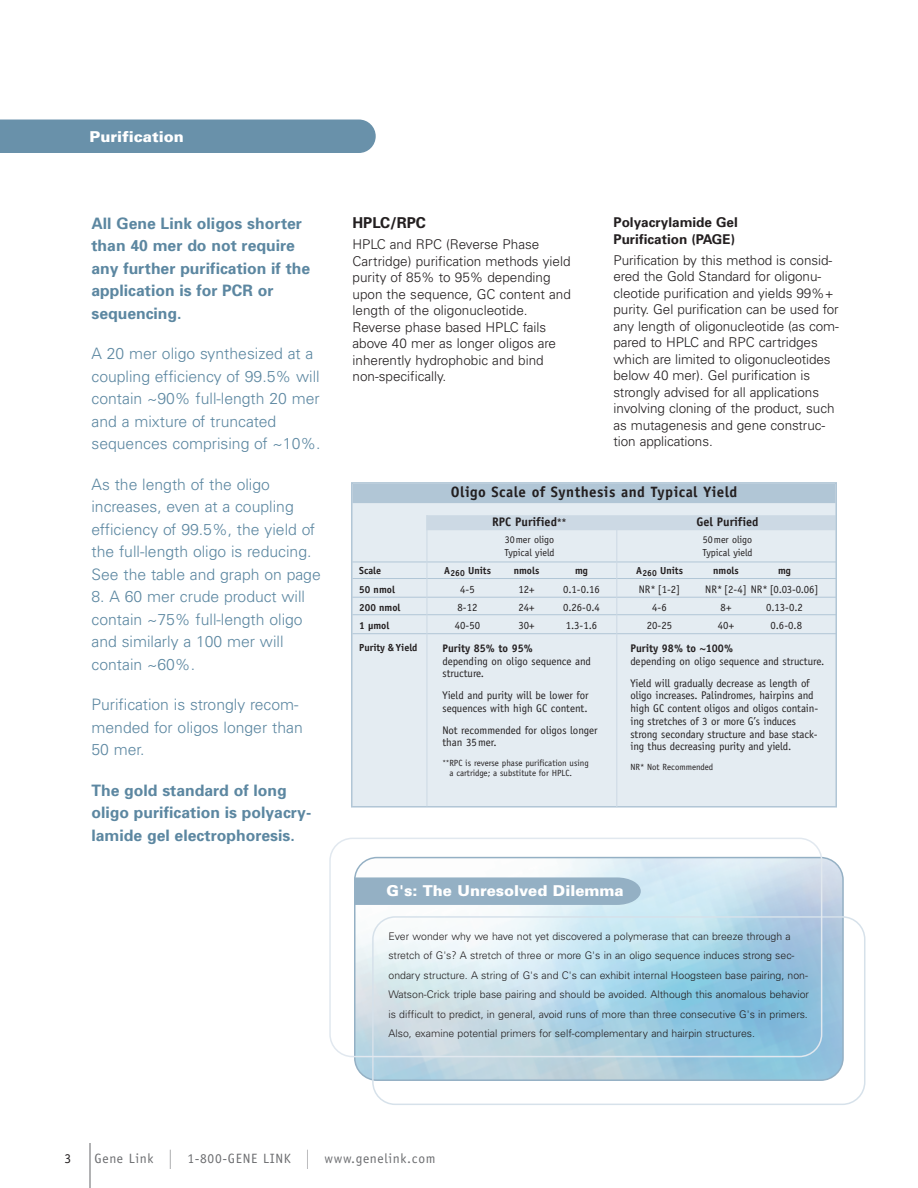
<style>
.page{position:relative;width:918px;height:1188px;background:#fff}
.page>*{position:absolute;margin:0;border:0;box-sizing:border-box;transform-origin:0 0}
.t1{font:300 15.75px/22.5px "Univers";color:#5c87a1}
.t2{font:700 15.75px/22.5px "Univers";color:#5c87a1}
.t3{font:900 15px "Univers";color:#fff}
.t4{font:700 15px "Officina Sans";letter-spacing:.03em;color:#231f20}
.t5{font:700 15px "Univers";color:#231f20}
.t6{font:300 13.5px/16.5px "Univers";letter-spacing:-.005em;color:#231f20}
.t7{font:13.5px "Officina Sans";letter-spacing:.05em;color:#6c6d70}
.t8{font:700 13.5px/16.5px "Univers";color:#231f20}
.t9{font:13.5px "Officina Sans";color:#231f20}
.t10{font:700 12.45px "Officina Sans";color:#231f20}
.t11{font:11.1px/12.8px "Officina Sans";letter-spacing:-.005em;color:#231f20}
.t12{font:700 11.1px "Officina Sans";color:#231f20}
.t13{font:10.95px "Officina Sans";color:#231f20}
.t14{font:300 10.5px/19.5px "Univers";color:#231f20}
.t15{font:700 10.2px "Officina Sans";color:#231f20}
.t16{font:10.2px "Officina Sans";color:#231f20}
.t17{font:9px/10.5px "Officina Sans";color:#231f20}
.s1{font-size:9.45px}
.s2{font-weight:700;font-size:10.95px}
.s3{font-weight:700}
.s4{font-size:7.5px}
.s5{font-family:"Helvetica Neue";font-weight:100;font-stretch:condensed;font-size:27px}
</style>
<div class="page">
<div style="left:0;top:120px;width:376px;height:33px;background:#6991aa"></div>
<hr style="left:89px;top:1143px;width:2px;height:45px;background:#6c6d70">
<div style="left:352px;top:483px;width:484px;height:324px;background:#e4ecf2"></div>
<div style="left:352px;top:484px;width:484px;height:19px;background:#b1c6d6"></div>
<div style="left:426px;top:515px;width:410px;height:15px;background:#ccd9e4"></div>
<div style="left:351px;top:482px;width:486px;height:326px;border:2px solid #b1c6d6"></div>
<hr style="left:352px;top:562px;width:485px;height:1px;background:#b1c6d6">
<hr style="left:352px;top:578px;width:485px;height:1px;background:#b1c6d6">
<hr style="left:352px;top:597px;width:485px;height:1px;background:#b1c6d6">
<hr style="left:352px;top:614px;width:485px;height:1px;background:#b1c6d6">
<hr style="left:352px;top:633px;width:485px;height:1px;background:#b1c6d6">
<hr style="left:616px;top:517px;width:1px;height:290px;background:#ccd9e4">
<hr style="left:427px;top:515px;width:1px;height:291px;background:#ccd9e4">
<svg style="left:372px;top:916px;width:493px;height:189px"></svg>
<svg style="left:329px;top:838px;width:493px;height:219px"></svg>
<div style="left:355px;top:877px;width:286px;height:28px;background:#94b0c4"></div>
<p class="t3" style="left:90px;top:132px;width:96px">Purification</p>
<p class="t2" style="left:92px;top:213px;width:220px">All Gene Link oligos shorter than 40 mer do not require any further purification if the application is for PCR or sequencing.</p>
<p class="t1" style="left:92px;top:344px;width:231px">A 20 mer oligo synthesized at a coupling efficiency of 99.5% will contain ~90% full-length 20 mer and a mixture of truncated sequences comprising of ~10%.</p>
<p class="t1" style="left:92px;top:474px;width:231px">As the length of the oligo increases, even at a coupling efficiency of 99.5%, the yield of the full-length oligo is reducing.<br>See the table and graph on page</p>
<p class="t1" style="left:92px;top:587px;width:215px">8. A 60 mer crude product will contain ~75% full-length oligo and similarly a 100 mer will contain ~60%.</p>
<p class="t1" style="left:92px;top:695px;width:213px">Purification is strongly recom&shy;mended for oligos longer than<br>50 mer.</p>
<p class="t2" style="left:92px;top:780px;width:221px">The gold standard of long oligo purification is polyacry&shy;lamide gel electrophoresis.</p>
<p class="t5" style="left:352px;top:217px;width:75px">HPLC/RPC</p>
<p class="t6" style="left:352px;top:238px;width:220px">HPLC and RPC (Reverse Phase<br>Cartridge) purification methods yield purity of 85% to 95% depending upon the sequence, GC content and length of the oligonucleotide.<br>Reverse phase based HPLC fails above 40 mer as longer oligos are inherently hydrophobic and bind non-specifically.</p>
<p class="t8" style="left:614px;top:215px;width:126px">Polyacrylamide Gel<br>Purification (PAGE)</p>
<p class="t6" style="left:614px;top:253px;width:227px">Purification by this method is consid&shy;ered the Gold Standard for oligonu&shy;cleotide purification and yields 99%+ purity. Gel purification can be used for any length of oligonucleotide (as com&shy;pared to HPLC and RPC cartridges which are limited to oligonucleotides below 40 mer). Gel purification is strongly advised for all applications involving cloning of the product, such as mutagenesis and gene construc&shy;tion applications.</p>
<p class="t4" style="left:451px;top:486px;width:288px">Oligo Scale of Synthesis and Typical Yield</p>
<p class="t10" style="left:492px;top:518px;width:76px">RPC Purified<span class="s1">**</span></p>
<p class="t10" style="left:696px;top:518px;width:64px">Gel Purified</p>
<p class="t16" style="left:505px;top:536px;width:51px">30mer oligo</p>
<p class="t16" style="left:703px;top:536px;width:51px">50mer oligo</p>
<p class="t16" style="left:504px;top:548px;width:52px">Typical yield</p>
<p class="t16" style="left:702px;top:548px;width:52px">Typical yield</p>
<p class="t15" style="left:359px;top:567px;width:23px">Scale</p>
<p class="t15" style="left:444px;top:567px;width:48px">A<sub>260</sub> Units</p>
<p class="t15" style="left:514px;top:567px;width:27px">nmols</p>
<p class="t15" style="left:575px;top:567px;width:14px">mg</p>
<p class="t15" style="left:636px;top:567px;width:48px">A<sub>260</sub> Units</p>
<p class="t15" style="left:713px;top:567px;width:27px">nmols</p>
<p class="t15" style="left:778px;top:567px;width:14px">mg</p>
<p class="t15" style="left:359px;top:585px;width:37px">50 nmol</p>
<p class="t13" style="left:460px;top:585px;width:16px">4-5</p>
<p class="t13" style="left:518px;top:585px;width:18px">12+</p>
<p class="t13" style="left:563px;top:585px;width:38px">0.1-0.16</p>
<p class="t13" style="left:639px;top:585px;width:43px">NR* [1-2]</p>
<p class="t13" style="left:705px;top:585px;width:115px">NR* [2-4] NR* [0.03-0.06]</p>
<p class="t15" style="left:359px;top:604px;width:43px">200 nmol</p>
<p class="t13" style="left:458px;top:603px;width:21px">8-12</p>
<p class="t13" style="left:518px;top:603px;width:18px">24+</p>
<p class="t13" style="left:563px;top:603px;width:38px">0.26-0.4</p>
<p class="t13" style="left:652px;top:603px;width:16px">4-6</p>
<p class="t13" style="left:721px;top:603px;width:12px">8+</p>
<p class="t13" style="left:766px;top:603px;width:38px">0.13-0.2</p>
<p class="t15" style="left:359px;top:622px;width:32px">1 µmol</p>
<p class="t13" style="left:455px;top:622px;width:27px">40-50</p>
<p class="t13" style="left:518px;top:622px;width:18px">30+</p>
<p class="t13" style="left:566px;top:622px;width:33px">1.3-1.6</p>
<p class="t13" style="left:647px;top:622px;width:27px">20-25</p>
<p class="t13" style="left:718px;top:622px;width:18px">40+</p>
<p class="t13" style="left:770px;top:622px;width:33px">0.6-0.8</p>
<p class="t15" style="left:359px;top:644px;width:60px">Purity &amp; Yield</p>
<p class="t11" style="left:442px;top:643px;width:150px"><span class="s2">P</span><span class="s3">urity 85% to 95%<br></span>depending on oligo sequence and structure.</p>
<p class="t11" style="left:442px;top:690px;width:148px">Yield and purity will be lower for sequences with high GC content.</p>
<p class="t11" style="left:442px;top:724px;width:157px">Not recommended for oligos longer than 35mer.</p>
<p class="t17" style="left:449px;top:758px;width:141px;text-indent:-7px"><span class="s4">**</span>RPC is reverse phase purification using a cartridge; a substitute for HPLC.</p>
<p class="t12" style="left:630px;top:644px;width:104px">Purity 98% to ~100%</p>
<p class="t11" style="left:630px;top:651px;width:195px;line-height:21.8px">depending on oligo sequence and structure.<br>Yield will gradually decrease as length of</p>
<p class="t11" style="left:630px;top:690px;width:189px">oligo increases. Palindromes, hairpins and high GC content oligos and oligos contain&shy;ing stretches of 3 or more G’s induces strong secondary structure and base stack&shy;ing thus decreasing purity and yield.</p>
<p class="t17" style="left:630px;top:762px;width:84px">NR* Not Recommended</p>
<p class="t3" style="left:387px;top:885px;width:239px">G's: The Unresolved Dilemma</p>
<p class="t14" style="left:388px;top:927px;width:422px">Ever wonder why we have not yet discovered a polymerase that can breeze through a stretch of G's? A stretch of three or more G's in an oligo sequence induces strong sec&shy;ondary structure. A string of G's and C's can exhibit internal Hoogsteen base pairing, non-Watson-Crick triple base pairing and should be avoided. Although this anomalous behavior is difficult to predict, in general, avoid runs of more than three consecutive G's in primers.<br>Also, examine potential primers for self-complementary and hairpin structures.</p>
<p class="t9" style="left:64px;top:1153px;width:8px">3</p>
<p class="t7" style="left:95px;top:1153px;width:343px">Gene Link <span class="s5">l</span> 1-800-GENE LINK <span class="s5">l</span> www.genelink.com</p>
</div>
